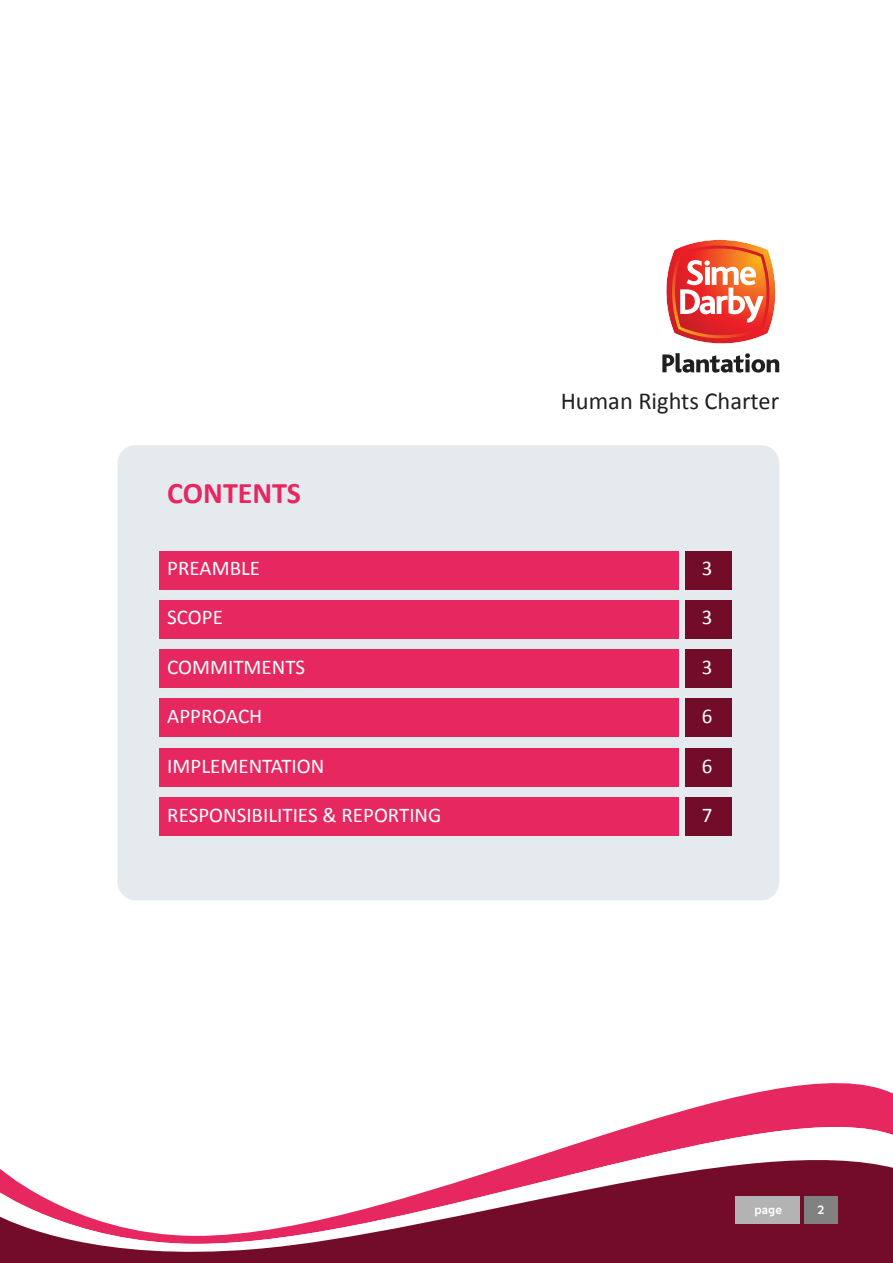
<style>
.page{position:relative;width:893px;height:1263px;background:#fff}
.page>*{position:absolute;margin:0;border:0;box-sizing:border-box;transform-origin:0 0}
.t1{font:700 30px "Calibri";color:#e62760}
.t2{font:24.45px "Calibri";color:#231f20}
.t3{font:21px "Calibri";color:#fff}
.t4{font:700 12px "Balance";color:#fff}
</style>
<div class="page">
<svg style="left:619px;top:1088px;width:274px;height:42px;fill:#e62760"></svg>
<svg style="left:0;top:1130px;width:893px;height:133px"></svg>
<svg style="left:662px;top:239px;width:118px;height:134px"></svg>
<div style="left:117px;top:445px;width:662px;height:455px;background:#e4eaee;border-radius:18px"></div>
<div style="left:159px;top:797px;width:519px;height:38px;background:#e62760"></div>
<div style="left:685px;top:797px;width:47px;height:38px;background:#730c29"></div>
<div style="left:159px;top:748px;width:519px;height:38px;background:#e62760"></div>
<div style="left:685px;top:748px;width:47px;height:38px;background:#730c29"></div>
<div style="left:159px;top:698px;width:519px;height:38px;background:#e62760"></div>
<div style="left:685px;top:698px;width:47px;height:38px;background:#730c29"></div>
<div style="left:159px;top:649px;width:519px;height:38px;background:#e62760"></div>
<div style="left:685px;top:649px;width:47px;height:38px;background:#730c29"></div>
<div style="left:159px;top:600px;width:519px;height:39px;background:#e62760"></div>
<div style="left:685px;top:600px;width:47px;height:39px;background:#730c29"></div>
<div style="left:159px;top:552px;width:519px;height:38px;background:#e62760"></div>
<div style="left:685px;top:552px;width:47px;height:38px;background:#730c29"></div>
<div style="left:735px;top:1196px;width:65px;height:27px;background:#b3b3b3"></div>
<div style="left:805px;top:1196px;width:33px;height:27px;background:#808180"></div>
<h1 class="t1" style="left:167px;top:472px;width:135px">CONTENTS</h1>
<p class="t2" style="left:561px;top:385px;width:220px">Human Rights Charter</p>
<p class="t3" style="left:167px;top:555px;width:94px">PREAMBLE</p>
<p class="t3" style="left:702px;top:555px;width:12px">3</p>
<p class="t3" style="left:167px;top:604px;width:57px">SCOPE</p>
<p class="t3" style="left:702px;top:604px;width:12px">3</p>
<p class="t3" style="left:167px;top:654px;width:139px">COMMITMENTS</p>
<p class="t3" style="left:702px;top:654px;width:12px">3</p>
<p class="t3" style="left:167px;top:703px;width:96px">APPROACH</p>
<p class="t3" style="left:702px;top:703px;width:12px">6</p>
<p class="t3" style="left:167px;top:753px;width:159px">IMPLEMENTATION</p>
<p class="t3" style="left:702px;top:753px;width:12px">6</p>
<p class="t3" style="left:167px;top:802px;width:276px">RESPONSIBILITIES &amp; REPORTING</p>
<p class="t3" style="left:702px;top:802px;width:12px">7</p>
<p class="t4" style="left:755px;top:1202px;width:29px">page</p>
<p class="t4" style="left:817px;top:1202px;width:8px">2</p>
</div>
